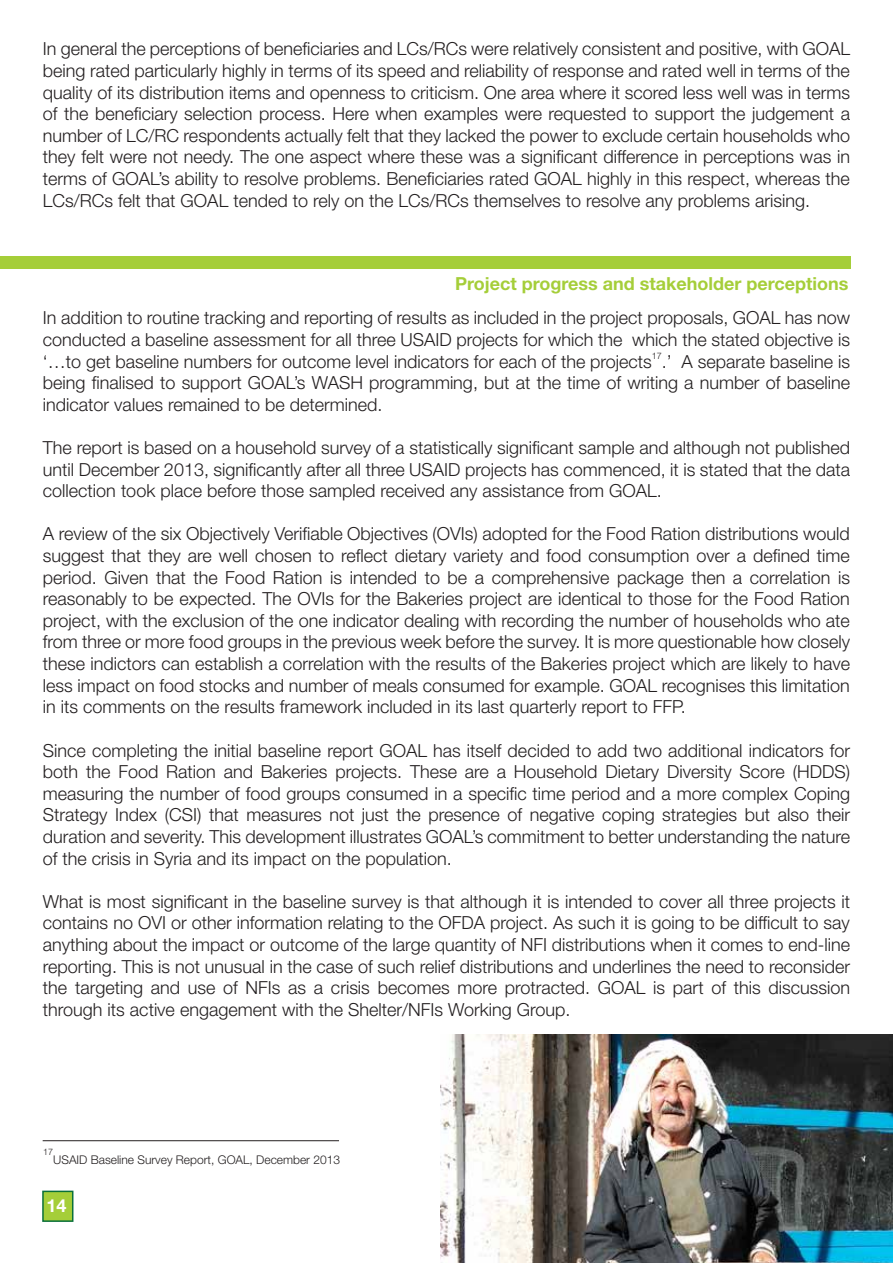
<style>
.page{position:relative;width:893px;height:1263px;background:#fff}
.page>*{position:absolute;margin:0;border:0;box-sizing:border-box;transform-origin:0 0}
.t1{font:300 18px/21.6px "Helvetica Neue LT Std";color:#231f20;text-align:justify}
.t2{font:700 18px "Helvetica Neue LT Std";color:#a5ce39}
.t3{font:700 18px "Helvetica Neue LT Std";color:#fff}
.t4{font:300 12px "Helvetica Neue LT Std";color:#231f20}
.t5{font:300 9px "Helvetica Neue LT Std";color:#231f20}
</style>
<div class="page">
<img style="left:441px;top:1034px;width:452px;height:229px">
<div style="left:42px;top:1190px;width:31px;height:32px;background:#a5ce39;border:2px solid #0a703a"></div>
<hr style="left:43px;top:1140px;width:296px;height:1px;background:#231f20">
<div style="left:0;top:256px;width:851px;height:13px;background:#a5ce39"></div>
<p class="t1" style="left:43px;top:38px;width:809px">In general the perceptions of beneficiaries and LCs/RCs were relatively consistent and positive, with GOAL being rated particularly highly in terms of its speed and reliability of response and rated well in terms of the quality of its distribution items and openness to criticism. One area where it scored less well was in terms of the beneficiary selection process. Here when examples were requested to support the judgement a number of LC/RC respondents actually felt that they lacked the power to exclude certain households who they felt were not needy. The one aspect where these was a significant difference in perceptions was in terms of GOAL’s ability to resolve problems. Beneficiaries rated GOAL highly in this respect, whereas the LCs/RCs felt that GOAL tended to rely on the LCs/RCs themselves to resolve any problems arising.</p>
<p class="t2" style="left:455px;top:272px;width:395px">Project progress and stakeholder perceptions</p>
<p class="t1" style="left:43px;top:307px;width:809px">In addition to routine tracking and reporting of results as included in the project proposals, GOAL has now conducted a baseline assessment for all three USAID projects for which the which the stated objective is ‘…to get baseline numbers for outcome level indicators for each of the projects</p>
<p class="t5" style="left:652px;top:350px;width:12px">17</p>
<p class="t1" style="left:43px;top:350px;width:808px;text-indent:619px">.’ A separate baseline is being finalised to support GOAL’s WASH programming, but at the time of writing a number of baseline indicator values remained to be determined.</p>
<p class="t1" style="left:43px;top:436px;width:809px">The report is based on a household survey of a statistically significant sample and although not published until December 2013, significantly after all three USAID projects has commenced, it is stated that the data collection took place before those sampled received any assistance from GOAL.</p>
<p class="t1" style="left:43px;top:523px;width:809px">A review of the six Objectively Verifiable Objectives (OVIs) adopted for the Food Ration distributions would suggest that they are well chosen to reflect dietary variety and food consumption over a defined time period. Given that the Food Ration is intended to be a comprehensive package then a correlation is reasonably to be expected. The OVIs for the Bakeries project are identical to those for the Food Ration project, with the exclusion of the one indicator dealing with recording the number of households who ate from three or more food groups in the previous week before the survey. It is more questionable how closely these indictors can establish a correlation with the results of the Bakeries project which are likely to have less impact on food stocks and number of meals consumed for example. GOAL recognises this limitation in its comments on the results framework included in its last quarterly report to FFP.</p>
<p class="t1" style="left:43px;top:739px;width:809px">Since completing the initial baseline report GOAL has itself decided to add two additional indicators for both the Food Ration and Bakeries projects. These are a Household Dietary Diversity Score (HDDS) measuring the number of food groups consumed in a specific time period and a more complex Coping Strategy Index (CSI) that measures not just the presence of negative coping strategies but also their duration and severity. This development illustrates GOAL’s commitment to better understanding the nature of the crisis in Syria and its impact on the population.</p>
<p class="t1" style="left:43px;top:890px;width:809px">What is most significant in the baseline survey is that although it is intended to cover all three projects it contains no OVI or other information relating to the OFDA project. As such it is going to be difficult to say anything about the impact or outcome of the large quantity of NFI distributions when it comes to end-line reporting. This is not unusual in the case of such relief distributions and underlines the need to reconsider the targeting and use of NFIs as a crisis becomes more protracted. GOAL is part of this discussion through its active engagement with the Shelter/NFIs Working Group.</p>
<p class="t5" style="left:43px;top:1146px;width:12px">17</p>
<p class="t4" style="left:53px;top:1152px;width:288px">USAID Baseline Survey Report, GOAL, December 2013</p>
<p class="t3" style="left:46px;top:1194px;width:22px">14</p>
</div>
